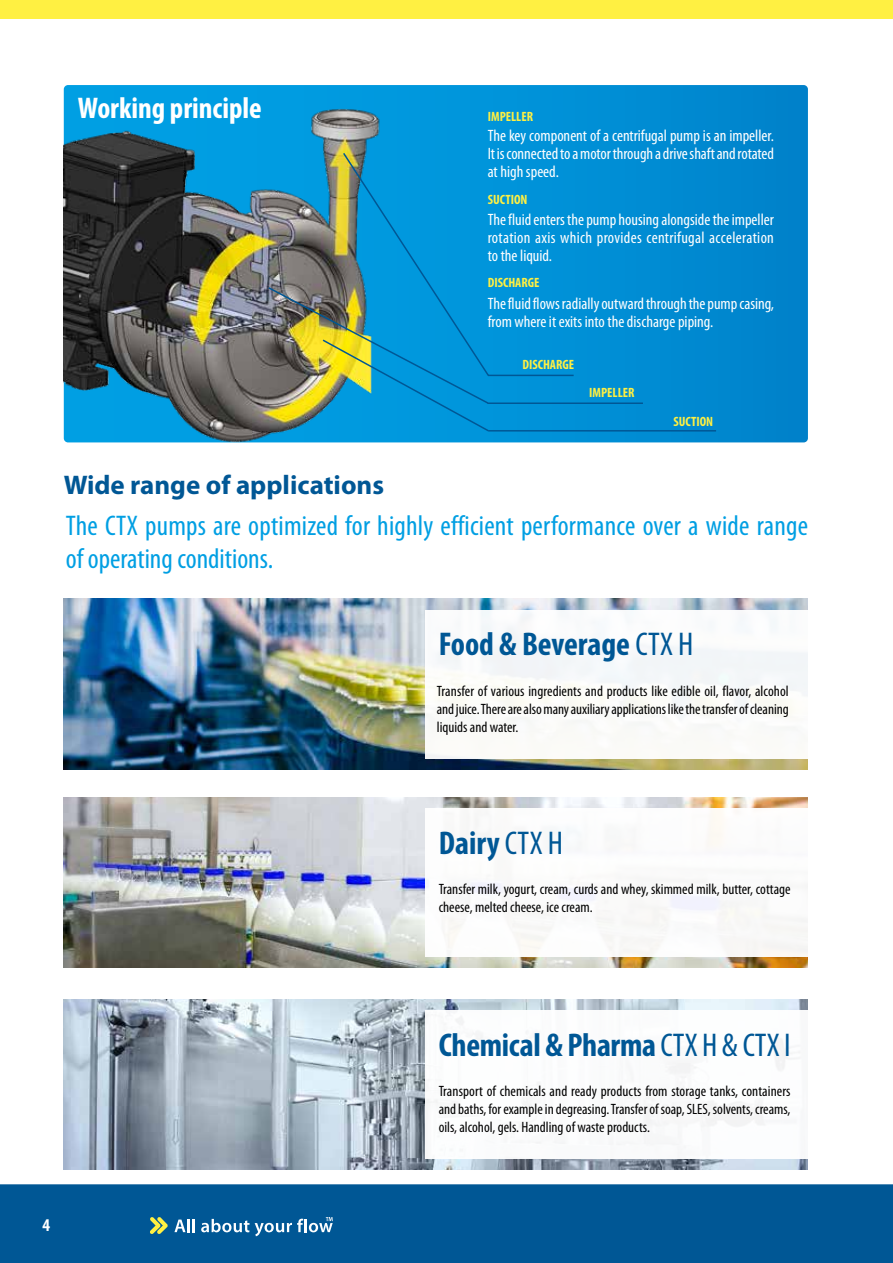
<style>
.page{position:relative;width:893px;height:1263px;background:#fff}
.page>*{position:absolute;margin:0;border:0;box-sizing:border-box;transform-origin:0 0}
.t1{font:700 condensed 33px "Myriad Pro";letter-spacing:-.005em;color:#005795}
.t2{font:700 condensed 30px "Myriad Pro";color:#fff}
.t3{font:condensed 28.5px/33px "Myriad Pro";letter-spacing:.01em;color:#009fe3}
.t4{font:700 27px "Myriad Pro";color:#005795}
.t5{font:700 condensed 18px "Myriad Pro";color:#fff}
.t6{font:condensed 16.5px/18px "Myriad Pro";color:#fff;text-align:justify}
.t7{font:condensed 15px/18px "Myriad Pro";color:#000;text-align:justify}
.t8{font:700 condensed 13.5px "Myriad Pro";color:#fff042}
.s1{font-weight:400}
</style>
<div class="page">
<div style="left:0;top:1184px;width:893px;height:79px;background:#005795"></div>
<div style="left:0;top:0;width:893px;height:19px;background:#fff042"></div>
<svg style="left:150px;top:1217px;width:18px;height:17px"></svg>
<svg style="left:174px;top:1219px;width:21px;height:13px"></svg>
<svg style="left:201px;top:1219px;width:48px;height:13px"></svg>
<svg style="left:255px;top:1217px;width:78px;height:19px"></svg>
<img style="left:64px;top:599px;width:744px;height:170px">
<div style="left:425px;top:610px;width:383px;height:148px;background:#fff"></div>
<img style="left:64px;top:797px;width:744px;height:170px">
<div style="left:425px;top:808px;width:383px;height:149px;background:#fff"></div>
<img style="left:64px;top:999px;width:744px;height:170px">
<div style="left:425px;top:1010px;width:383px;height:149px;background:#fff"></div>
<svg style="left:64px;top:85px;width:744px;height:357px;background:#008cd3"></svg>
<img style="left:64px;top:95px;width:374px;height:348px">
<hr style="left:487px;top:402px;width:156px;height:2px;background:#005795">
<hr style="left:488px;top:375px;width:86px;height:1px;background:#005795">
<hr style="left:488px;top:430px;width:228px;height:2px;background:#005795">
<svg style="left:267px;top:151px;width:224px;height:282px;background:#3493ad"></svg>
<h2 class="t2" style="left:78px;top:90px;width:186px">Working principle</h2>
<h3 class="t4" style="left:64px;top:468px;width:322px">Wide range of applications</h3>
<p class="t8" style="left:488px;top:108px;width:47px">IMPELLER</p>
<p class="t6" style="left:488px;top:127px;width:288px">The key component of a centrifugal pump is an impeller.<br>It is connected to a motor through a drive shaft and rotated at high speed.</p>
<p class="t6" style="left:488px;top:210px;width:288px">The fluid enters the pump housing alongside the impeller rotation axis which provides centrifugal acceleration to the liquid.</p>
<p class="t6" style="left:488px;top:294px;width:288px">The fluid flows radially outward through the pump casing, from where it exits into the discharge piping.</p>
<p class="t8" style="left:488px;top:192px;width:41px">SUCTION</p>
<p class="t8" style="left:488px;top:274px;width:53px">DISCHARGE</p>
<p class="t8" style="left:522px;top:356px;width:53px">DISCHARGE</p>
<p class="t8" style="left:589px;top:385px;width:47px">IMPELLER</p>
<p class="t8" style="left:673px;top:413px;width:41px">SUCTION</p>
<h3 class="t3" style="left:66px;top:509px;width:744px">The CTX pumps are optimized for highly efficient performance over a wide range of operating conditions.</h3>
<h1 class="t1" style="left:439px;top:624px;width:256px">Food &amp; Beverage <span class="s1">CTX H</span></h1>
<p class="t7" style="left:437px;top:682px;width:353px">Transfer of various ingredients and products like edible oil, flavor, alcohol and juice. There are also many auxiliary applications like the transfer of cleaning liquids and water.</p>
<h1 class="t1" style="left:439px;top:822px;width:126px">Dairy <span class="s1">CTX H</span></h1>
<p class="t7" style="left:439px;top:880px;width:353px">Transfer milk, yogurt, cream, curds and whey, skimmed milk, butter, cottage cheese, melted cheese, ice cream.</p>
<p class="t5" style="left:43px;top:1214px;width:9px">4</p>
<h1 class="t1" style="left:439px;top:1024px;width:354px">Chemical &amp; Pharma <span class="s1">CTX H &amp; CTX I</span></h1>
<p class="t7" style="left:439px;top:1082px;width:353px">Transport of chemicals and ready products from storage tanks, containers and baths, for example in degreasing. Transfer of soap, SLES, solvents, creams, oils, alcohol, gels. Handling of waste products.</p>
</div>
